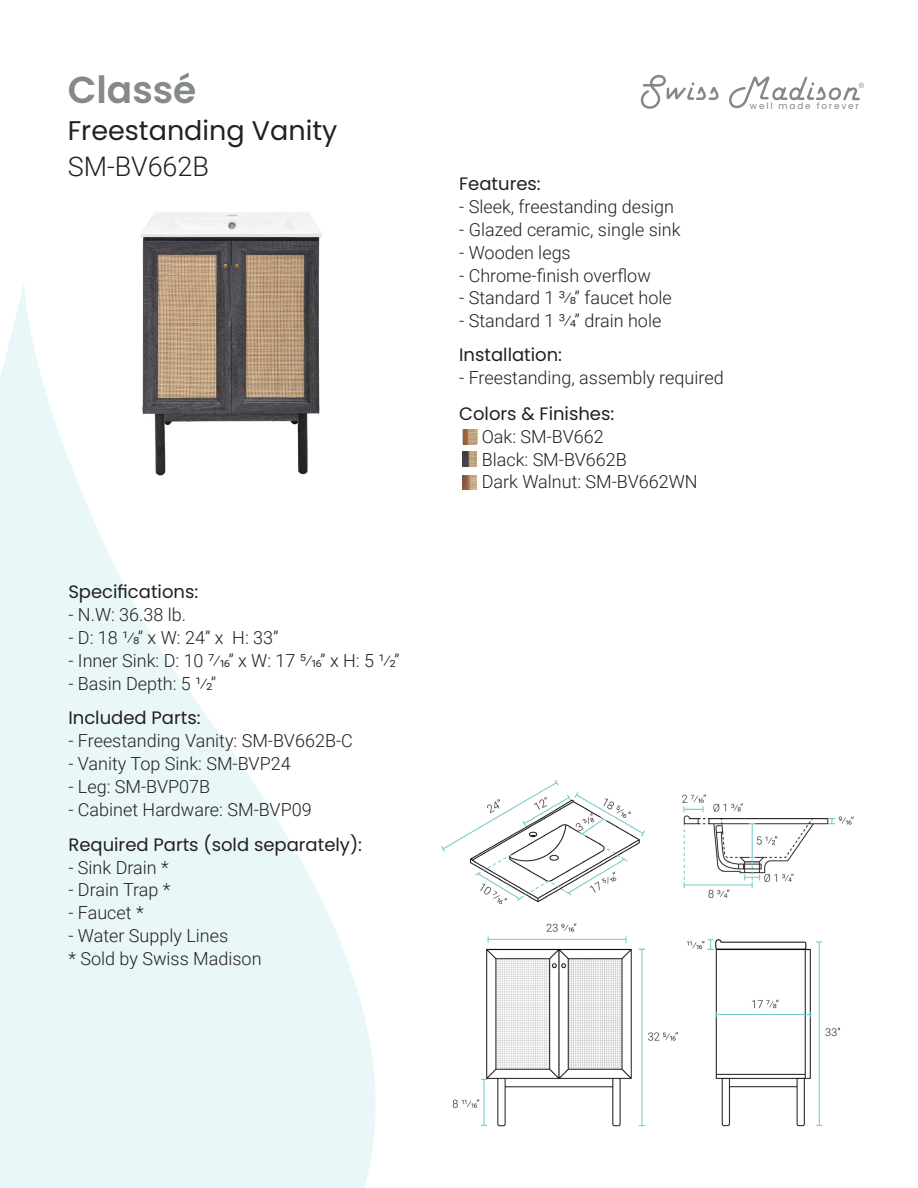
<style>
.page{position:relative;width:918px;height:1188px;background:#fff}
.page>*{position:absolute;margin:0;border:0;box-sizing:border-box;transform-origin:0 0}
.t1{font:600 37.5px "Poppins";color:#85898c}
.t2{font:27px "Poppins";color:#231f20}
.t3{font:300 27px "Roboto";color:#231f20}
.t4{font:300 18px "Roboto";color:#231f20}
.t5{font:18px "Poppins";color:#231f20}
.t6{font:9px "Poppins";letter-spacing:.2em;color:#85878a}
</style>
<div class="page">
<img style="left:141px;top:212px;width:181px;height:69px">
<svg style="left:0;top:281px;width:376px;height:907px;fill:#eaf7f8"></svg>
<img style="left:441px;top:779px;width:413px;height:348px">
<svg style="left:641px;top:75px;width:78px;height:34px"></svg>
<svg style="left:729px;top:76px;width:135px;height:33px"></svg>
<img style="left:463px;top:430px;width:14px;height:14px">
<img style="left:463px;top:452px;width:13px;height:14px">
<img style="left:463px;top:475px;width:13px;height:14px">
<p class="t1" style="left:68px;top:68px;width:130px">Classé</p>
<p class="t2" style="left:68px;top:114px;width:271px">Freestanding Vanity</p>
<p class="t3" style="left:68px;top:148px;width:143px">SM-BV662B</p>
<p class="t5" style="left:68px;top:582px;width:131px">Specifications:</p>
<p class="t4" style="left:68px;top:602px;width:119px">- N.W: 36.38 lb.</p>
<p class="t4" style="left:68px;top:625px;width:212px">- D: 18 1/8” x W: 24” x H: 33”</p>
<p class="t4" style="left:68px;top:648px;width:333px">- Inner Sink: D: 10 7/16” x W: 17 5/16” x H: 5 1/2”</p>
<p class="t4" style="left:68px;top:671px;width:149px">- Basin Depth: 5 1/2”</p>
<p class="t5" style="left:68px;top:708px;width:134px">Included Parts:</p>
<p class="t4" style="left:68px;top:728px;width:286px">- Freestanding Vanity: SM-BV662B-C</p>
<p class="t4" style="left:68px;top:751px;width:224px">- Vanity Top Sink: SM-BVP24</p>
<p class="t4" style="left:68px;top:774px;width:143px">- Leg: SM-BVP07B</p>
<p class="t4" style="left:68px;top:797px;width:245px">- Cabinet Hardware: SM-BVP09</p>
<p class="t5" style="left:68px;top:834px;width:295px">Required Parts (sold separately):</p>
<p class="t4" style="left:68px;top:855px;width:102px">- Sink Drain *</p>
<p class="t4" style="left:68px;top:877px;width:104px">- Drain Trap *</p>
<p class="t4" style="left:68px;top:900px;width:77px">- Faucet *</p>
<p class="t4" style="left:68px;top:923px;width:161px">- Water Supply Lines</p>
<p class="t4" style="left:68px;top:946px;width:195px">* Sold by Swiss Madison</p>
<p class="t5" style="left:459px;top:174px;width:83px">Features:</p>
<p class="t4" style="left:459px;top:194px;width:216px">- Sleek, freestanding design</p>
<p class="t4" style="left:459px;top:217px;width:223px">- Glazed ceramic, single sink</p>
<p class="t4" style="left:459px;top:240px;width:113px">- Wooden legs</p>
<p class="t4" style="left:459px;top:263px;width:193px">- Chrome-finish overflow</p>
<p class="t4" style="left:459px;top:285px;width:214px">- Standard 1 3/8” faucet hole</p>
<p class="t4" style="left:459px;top:308px;width:204px">- Standard 1 3/4” drain hole</p>
<p class="t5" style="left:459px;top:345px;width:104px">Installation:</p>
<p class="t4" style="left:459px;top:365px;width:266px">- Freestanding, assembly required</p>
<p class="t5" style="left:459px;top:403px;width:157px">Colors &amp; Finishes:</p>
<p class="t4" style="left:482px;top:424px;width:124px">Oak: SM-BV662</p>
<p class="t4" style="left:482px;top:447px;width:147px">Black: SM-BV662B</p>
<p class="t4" style="left:482px;top:469px;width:218px">Dark Walnut: SM-BV662WN</p>
<p class="t6" style="left:750px;top:101px;width:111px">well made forever</p>
</div>
